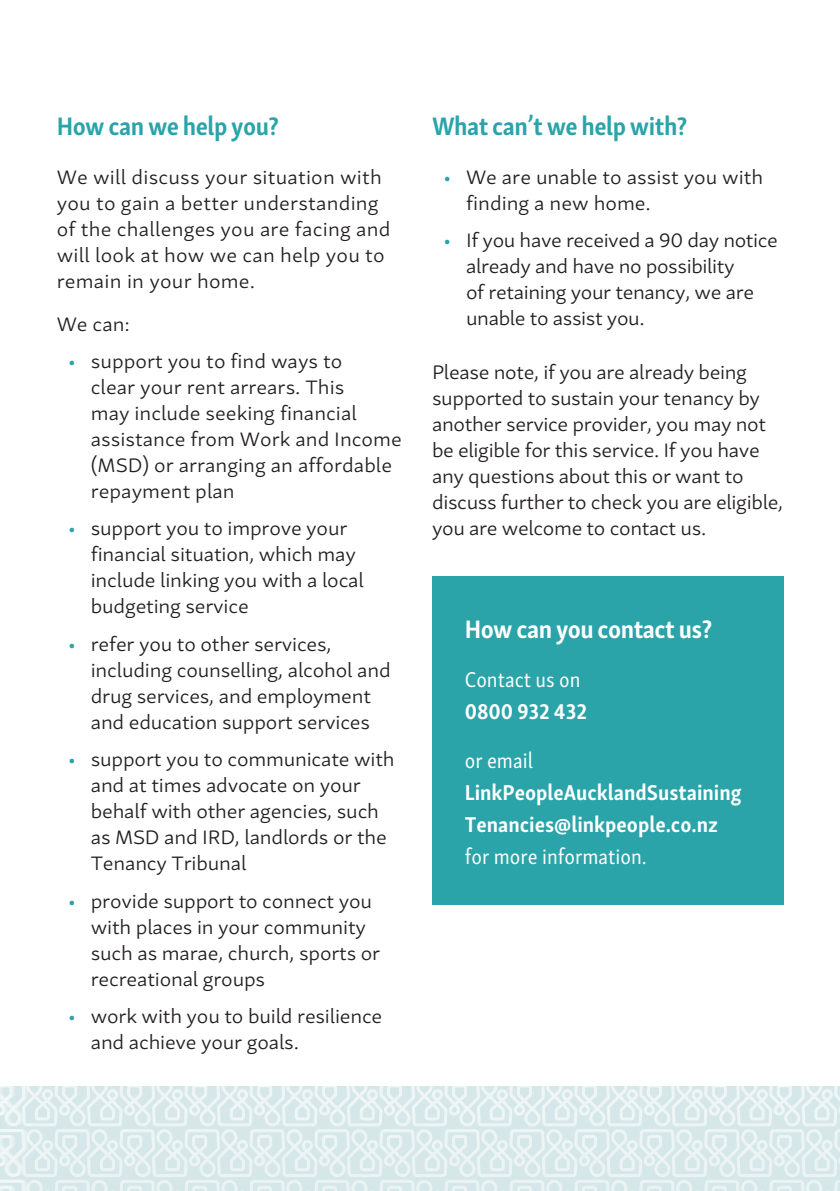
<style>
.page{position:relative;width:840px;height:1191px;background:#fff}
.page>*{position:absolute;margin:0;border:0;box-sizing:border-box;transform-origin:0 0}
.Heading_2{font:700 26px "Skolar Sans";letter-spacing:-.02em;color:#2ba4a9}
.Heading_2-2{font:700 26px "Skolar Sans";letter-spacing:-.02em;color:#fff}
.Heading_2-3{font:700 22px/32px "Skolar Sans";color:#fff}
.Heading_2-4{font:22px/32px "Skolar Sans";color:#fff}
.Body_Copy{font:300 20px/26px "Skolar Sans";letter-spacing:-.01em;color:#231f20}
.Body_Copy-2{font:300 20px/26px "Skolar Sans";letter-spacing:.01em;color:#231f20}
.s1{color:#2ba4a9}
.s2{font-weight:700}
.s3{font-weight:400}
</style>
<div class="page">
<div style="left:432px;top:575px;width:350px;height:329px;background:#2ba4a9"></div>
<svg style="left:0;top:1086px;width:839px;height:105px;background:#deeced"></svg>
<p class="Heading_2" style="left:57px;top:111px;width:224px">How can we help you?</p>
<p class="Body_Copy-2" style="left:57px;top:164px;width:335px">We will discuss your situation with you to gain a better understanding of the challenges you are facing and will look at how we can help you to remain in your home.</p>
<p class="Body_Copy" style="left:57px;top:311px;width:75px">We can:</p>
<p class="Body_Copy" style="left:91px;top:348px;width:312px;text-indent:-23px"><span class="s1">•</span> support you to find ways to<br>clear your rent arrears. This<br>may include seeking financial assistance from Work and Income (MSD) or arranging an affordable repayment plan</p>
<p class="Body_Copy" style="left:91px;top:515px;width:274px;text-indent:-23px"><span class="s1">•</span> support you to improve your financial situation, which may include linking you with a local budgeting service</p>
<p class="Body_Copy" style="left:91px;top:631px;width:301px;text-indent:-23px"><span class="s1">•</span> refer you to other services, including counselling, alcohol and drug services, and employment and education support services</p>
<p class="Body_Copy" style="left:91px;top:746px;width:305px;text-indent:-23px"><span class="s1">•</span> support you to communicate with and at times advocate on your behalf with other agencies, such as MSD and IRD, landlords or the<br>Tenancy Tribunal</p>
<p class="Body_Copy" style="left:91px;top:887px;width:291px;text-indent:-23px"><span class="s1">•</span> provide support to connect you with places in your community such as marae, church, sports or recreational groups</p>
<p class="Body_Copy" style="left:91px;top:1003px;width:293px;text-indent:-23px"><span class="s1">•</span> work with you to build resilience and achieve your goals.</p>
<p class="Heading_2" style="left:432px;top:111px;width:257px">What can’t we help with?</p>
<p class="Body_Copy" style="left:466px;top:164px;width:298px;text-indent:-23px"><span class="s1">•</span> We are unable to assist you with finding a new home.</p>
<p class="Body_Copy" style="left:466px;top:227px;width:313px;text-indent:-23px"><span class="s1">•</span> If you have received a 90 day notice already and have no possibility<br>of retaining your tenancy, we are unable to assist you.</p>
<p class="Body_Copy" style="left:432px;top:359px;width:352px">Please note, if you are already being supported to sustain your tenancy by another service provider, you may not be eligible for this service. If you have any questions about this or want to discuss further to check you are eligible, you are welcome to contact us.</p>
<p class="Heading_2-2" style="left:464px;top:613px;width:249px">How can you contact us?</p>
<p class="Heading_2-4" style="left:464px;top:660px;width:124px">Contact us on<br><span class="s2">0800 932 432</span></p>
<p class="Heading_2-3" style="left:464px;top:744px;width:278px"><span class="s3">or email<br></span>LinkPeopleAucklandSustaining<br>Tenancies@linkpeople.co.nz <span class="s3">for more information.</span></p>
</div>
